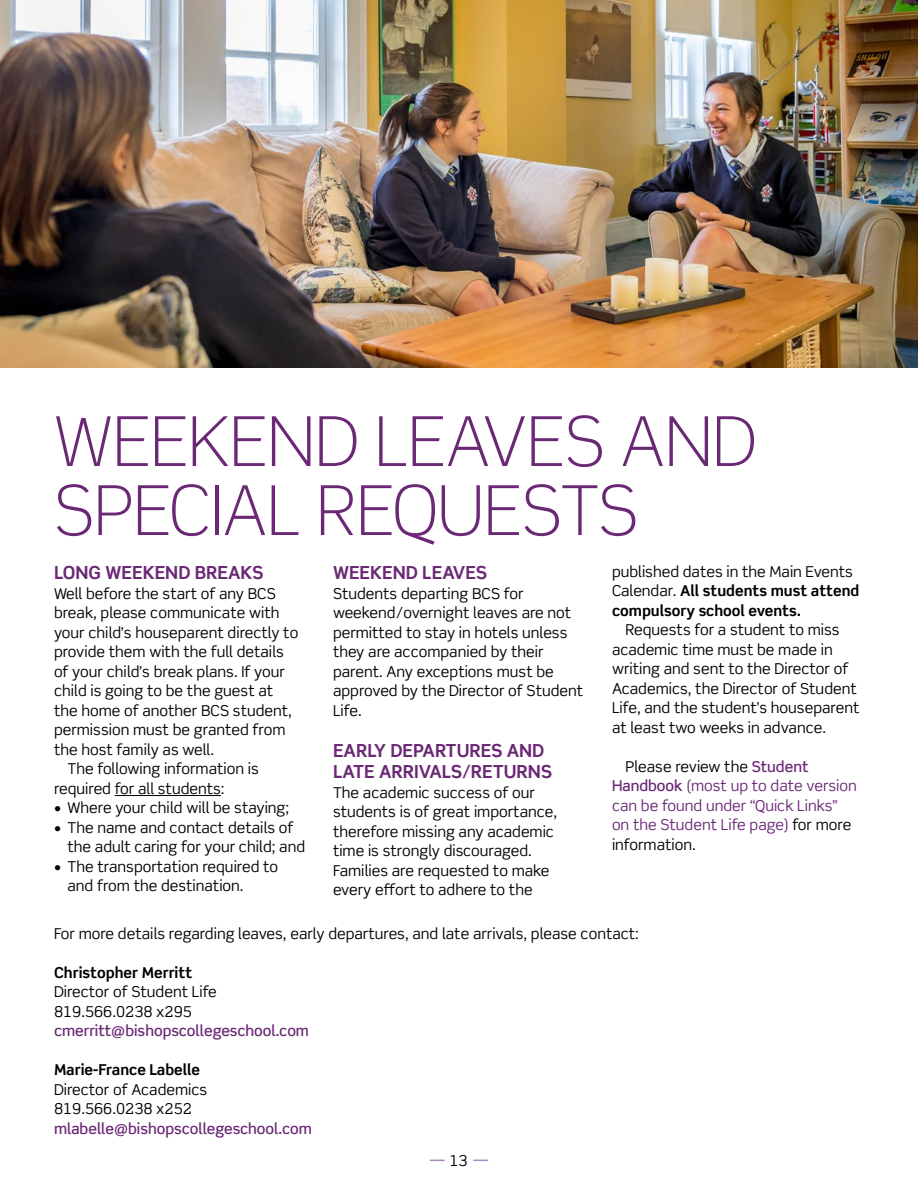
<style>
.page{position:relative;width:918px;height:1188px;background:#fff}
.page>*{position:absolute;margin:0;border:0;box-sizing:border-box;transform-origin:0 0}
.t1{font:300 69px/69px "Scene Pro";color:#6a2875}
.t2{font:700 18px/21.6px "Scene Pro";color:#6a2875}
.t3{font:15px/19.5px "Scene Pro";color:#000}
.t4{font:700 15px/19.5px "Scene Pro";color:#000}
.t5{font:15px/19.5px "Scene Pro";color:#6a2875}
.t6{font:500 15px "Scene Pro";color:#6a2875}
.s1{font-weight:400}
.s2{color:#000}
.s3{font-weight:500}
</style>
<div class="page">
<svg style="left:430px;top:1160px;width:15px;height:1px"></svg>
<svg style="left:473px;top:1160px;width:15px;height:1px"></svg>
<hr style="left:115px;top:795px;width:106px;height:1px;background:#000">
<img style="left:0;top:0;width:918px;height:367px">
<h1 class="t1" style="left:54px;top:407px;width:704px">WEEKEND LEAVES AND<br>SPECIAL REQUESTS</h1>
<p class="t2" style="left:54px;top:562px;width:211px">LONG WEEKEND BREAKS</p>
<p class="t3" style="left:54px;top:583px;width:223px">Well before the start of any BCS</p>
<p class="t3" style="left:54px;top:603px;width:227px">break, please communicate with</p>
<p class="t3" style="left:54px;top:622px;width:246px">your child’s houseparent directly to</p>
<p class="t3" style="left:54px;top:642px;width:231px">provide them with the full details</p>
<p class="t3" style="left:54px;top:661px;width:232px">of your child’s break plans. If your</p>
<p class="t3" style="left:54px;top:681px;width:221px">child is going to be the guest at</p>
<p class="t3" style="left:54px;top:700px;width:239px">the home of another BCS student,</p>
<p class="t3" style="left:54px;top:720px;width:233px">permission must be granted from</p>
<p class="t3" style="left:54px;top:739px;width:162px">the host family as well.</p>
<p class="t3" style="left:68px;top:759px;width:193px">The following information is</p>
<p class="t3" style="left:54px;top:778px;width:172px">required for all students:</p>
<p class="t3" style="left:54px;top:798px;width:237px">• Where your child will be staying;</p>
<p class="t3" style="left:68px;top:817px;width:239px;text-indent:-14px">• The name and contact details of the adult caring for your child; and</p>
<p class="t3" style="left:68px;top:856px;width:212px;text-indent:-14px">• The transportation required to and from the destination.</p>
<p class="t4" style="left:612px;top:561px;width:249px"><span class="s1">published dates in the Main Events<br>Calendar.</span> All students must attend compulsory school events.</p>
<p class="t3" style="left:612px;top:620px;width:249px;text-indent:14px">Requests for a student to miss academic time must be made in writing and sent to the Director of<br>Academics, the Director of Student<br>Life, and the student’s houseparent at least two weeks in advance.</p>
<p class="t5" style="left:612px;top:756px;width:246px;text-indent:14px"><span class="s2">Please review the</span> <span class="s3">Student<br>Handbook</span> (most up to date version can be found under “Quick Links” on the Student Life page) <span class="s2">for more information.</span></p>
<p class="t2" style="left:333px;top:562px;width:155px">WEEKEND LEAVES</p>
<p class="t3" style="left:333px;top:583px;width:252px">Students departing BCS for weekend/overnight leaves are not permitted to stay in hotels unless they are accompanied by their parent. Any exceptions must be approved by the Director of Student<br>Life.</p>
<p class="t2" style="left:333px;top:739px;width:220px">EARLY DEPARTURES AND<br>LATE ARRIVALS/RETURNS</p>
<p class="t3" style="left:333px;top:782px;width:226px">The academic success of our students is of great importance, therefore missing any academic time is strongly discouraged.<br>Families are requested to make every effort to adhere to the</p>
<p class="t3" style="left:54px;top:924px;width:586px">For more details regarding leaves, early departures, and late arrivals, please contact:</p>
<p class="t4" style="left:54px;top:963px;width:140px">Christopher Merritt</p>
<p class="t3" style="left:54px;top:982px;width:164px">Director of Student Life<br>819.566.0238 x295</p>
<p class="t6" style="left:54px;top:1022px;width:257px">cmerritt@bishopscollegeschool.com</p>
<p class="t4" style="left:54px;top:1060px;width:148px">Marie-France Labelle</p>
<p class="t3" style="left:54px;top:1080px;width:155px">Director of Academics<br>819.566.0238 x252</p>
<p class="t6" style="left:54px;top:1119px;width:259px">mlabelle@bishopscollegeschool.com</p>
<p class="t3" style="left:450px;top:1151px;width:19px">13</p>
</div>
